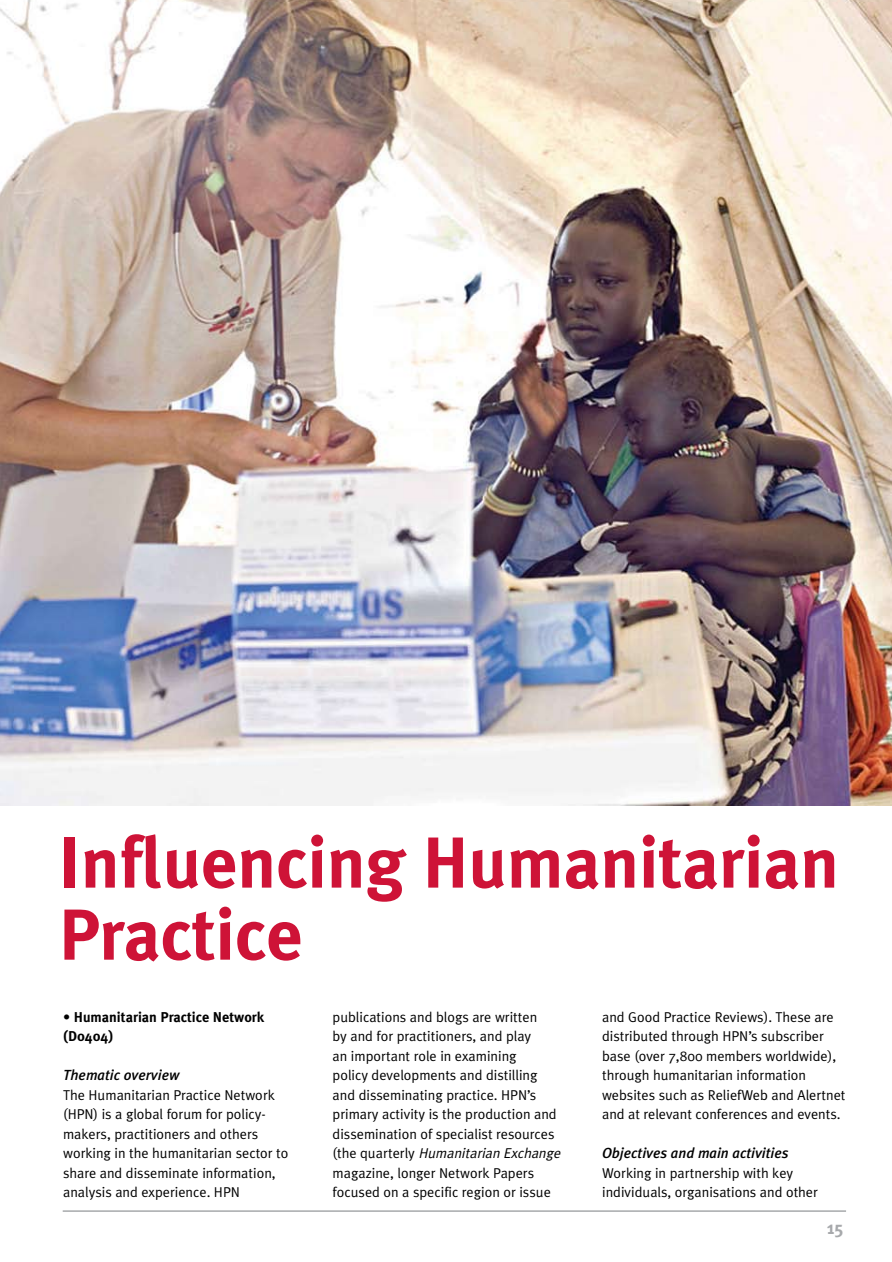
<style>
.page{position:relative;width:892px;height:1262px;background:#fff}
.page>*{position:absolute;margin:0;border:0;box-sizing:border-box;transform-origin:0 0}
.t1{font:700 72px/72px "Meta Plus";letter-spacing:-.005em;color:#ce1337}
.t2{font:700 18px "Meta Plus";color:#a7a9ac}
.t3{font:italic 500 14.7px "Meta Plus";color:#000}
.t4{font:14.25px/19.5px "Meta Plus Normal";color:#000}
.t5{font:700 14.25px/19.5px "Meta Plus";color:#000}
.s1{font-style:italic}
</style>
<div class="page">
<hr style="left:63px;top:1209px;width:782px;height:2px;background:#a7a9ac">
<img style="left:1px;top:0;width:890px;height:805px">
<h1 class="t1" style="left:58px;top:826px;width:781px">Influencing Humanitarian<br>Practice</h1>
<p class="t5" style="left:63px;top:1006px;width:203px">• Humanitarian Practice Network (D0404)</p>
<p class="t3" style="left:63px;top:1066px;width:118px">Thematic overview</p>
<p class="t4" style="left:63px;top:1084px;width:227px">The Humanitarian Practice Network (HPN) is a global forum for policy&shy;makers, practitioners and others working in the humanitarian sector to share and disseminate information, analysis and experience. HPN</p>
<p class="t4" style="left:332px;top:1006px;width:233px">publications and blogs are written<br>by and for practitioners, and play<br>an important role in examining<br>policy developments and distilling<br>and disseminating practice. HPN’s primary activity is the production and dissemination of specialist resources (t h e q u a r t e r l y <span class="s1">Humanitarian Exchange </span>magazine, longer Network Papers focused on a specific region or issue</p>
<p class="t4" style="left:602px;top:1006px;width:245px">and Good Practice Reviews). These are distributed through HPN’s subscriber base (over 7,800 members worldwide), through humanitarian information websites such as ReliefWeb and Alertnet and at relevant conferences and events.</p>
<p class="t3" style="left:602px;top:1144px;width:188px">Objectives and main activities</p>
<p class="t4" style="left:602px;top:1162px;width:217px">Working in partnership with key individuals, organisations and other</p>
<p class="t2" style="left:826px;top:1217px;width:9px">15</p>
</div>
